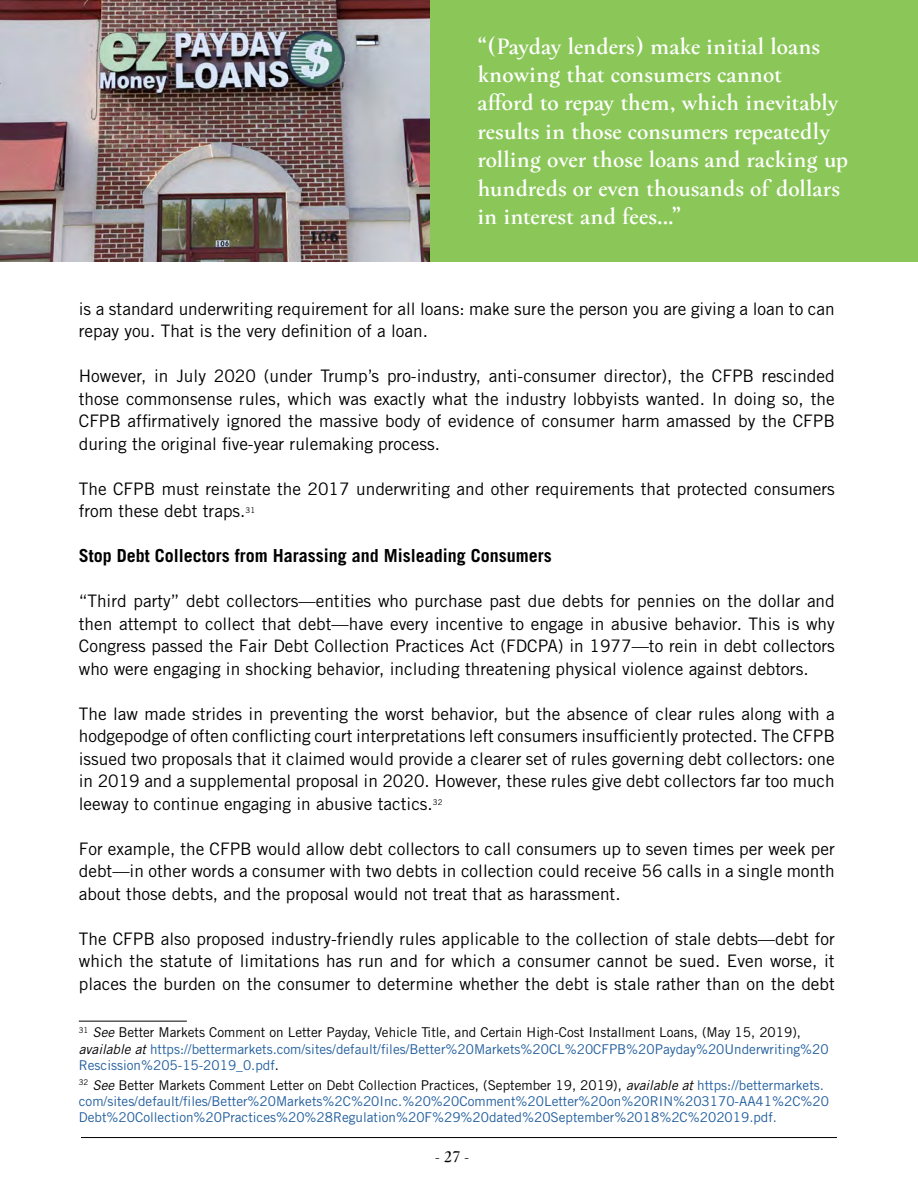
<style>
.page{position:relative;width:918px;height:1188px;background:#fff}
.page>*{position:absolute;margin:0;border:0;box-sizing:border-box;transform-origin:0 0}
.t1{font:600 24px/28.5px "W Hermann";letter-spacing:-.01em;color:#fff}
.t2{font:700 18px "Trade Gothic LT Std";color:#000}
.t3{font:17.25px/22.5px "Trade Gothic LT Std";color:#000;text-align:justify}
.t4{font:16.5px "W Hermann";color:#000}
.t5{font:13.5px/16.2px "Trade Gothic LT Std";color:#215e9e}
.s1{font-style:italic;color:#000}
.s2{color:#000}
</style>
<div class="page">
<hr style="left:81px;top:1137px;width:756px;height:1px;background:#000">
<hr style="left:79px;top:1021px;width:108px;height:1px;background:#000">
<img style="left:0;top:0;width:431px;height:261px">
<div style="left:431px;top:0;width:487px;height:261px;background:#8ac758"></div>
<p class="t1" style="left:477px;top:30px;width:372px">“(Payday lenders) make initial loans knowing that consumers cannot<br>afford to repay them, which inevitably results in those consumers repeatedly rolling over those loans and racking up hundreds or even thousands of dollars in interest and fees...”</p>
<p class="t3" style="left:79px;top:297px;width:757px">is a standard underwriting requirement for all loans: make sure the person you are giving a loan to can repay you. That is the very definition of a loan.</p>
<p class="t3" style="left:79px;top:365px;width:758px">However, in July 2020 (under Trump’s pro-industry, anti-consumer director), the CFPB rescinded those commonsense rules, which was exactly what the industry lobbyists wanted. In doing so, the CFPB affirmatively ignored the massive body of evidence of consumer harm amassed by the CFPB during the original five-year rulemaking process.</p>
<p class="t3" style="left:79px;top:477px;width:757px">The CFPB must reinstate the 2017 underwriting and other requirements that protected consumers from these debt traps.<sup>31</sup></p>
<p class="t2" style="left:79px;top:545px;width:475px">Stop Debt Collectors from Harassing and Misleading Consumers</p>
<p class="t3" style="left:79px;top:590px;width:758px">“Third party” debt collectors—entities who purchase past due debts for pennies on the dollar and then attempt to collect that debt—have every incentive to engage in abusive behavior. This is why Congress passed the Fair Debt Collection Practices Act (FDCPA) in 1977—to rein in debt collectors who were engaging in shocking behavior, including threatening physical violence against debtors.</p>
<p class="t3" style="left:79px;top:702px;width:758px">The law made strides in preventing the worst behavior, but the absence of clear rules along with a hodgepodge of often conflicting court interpretations left consumers insufficiently protected. The CFPB issued two proposals that it claimed would provide a clearer set of rules governing debt collectors: one in 2019 and a supplemental proposal in 2020. However, these rules give debt collectors far too much leeway to continue engaging in abusive tactics.<sup>32</sup></p>
<p class="t3" style="left:79px;top:837px;width:757px">For example, the CFPB would allow debt collectors to call consumers up to seven times per week per debt—in other words a consumer with two debts in collection could receive 56 calls in a single month about those debts, and the proposal would not treat that as harassment.</p>
<p class="t3" style="left:79px;top:927px;width:758px">The CFPB also proposed industry-friendly rules applicable to the collection of stale debts—debt for which the statute of limitations has run and for which a consumer cannot be sued. Even worse, it places the burden on the consumer to determine whether the debt is stale rather than on the debt</p>
<p class="t5" style="left:79px;top:1024px;width:751px"><sup>31</sup> <span class="s1">See</span> <span class="s2">Better Markets Comment on Letter Payday, Vehicle Title, and Certain High-Cost Installment Loans, (May 15, 2019), </span><span class="s1">available at</span> https://bettermarkets.com/sites/default/files/Better%20Markets%20CL%20CFPB%20Payday%20Underwriting%20<br>Rescission%205-15-2019_0.pdf<span class="s2">.</span></p>
<p class="t5" style="left:79px;top:1077px;width:752px"><sup>32</sup> <span class="s1">See</span> <span class="s2">Better Markets Comment Letter on Debt Collection Practices, (September 19, 2019),</span> <span class="s1">available at</span> https://bettermarkets. com/sites/default/files/Better%20Markets%2C%20Inc.%20%20Comment%20Letter%20on%20RIN%203170-AA41%2C%20<br>Debt%20Collection%20Practices%20%28Regulation%20F%29%20dated%20September%2018%2C%202019.pdf.</p>
<p class="t4" style="left:435px;top:1145px;width:36px">- 27 -</p>
</div>
